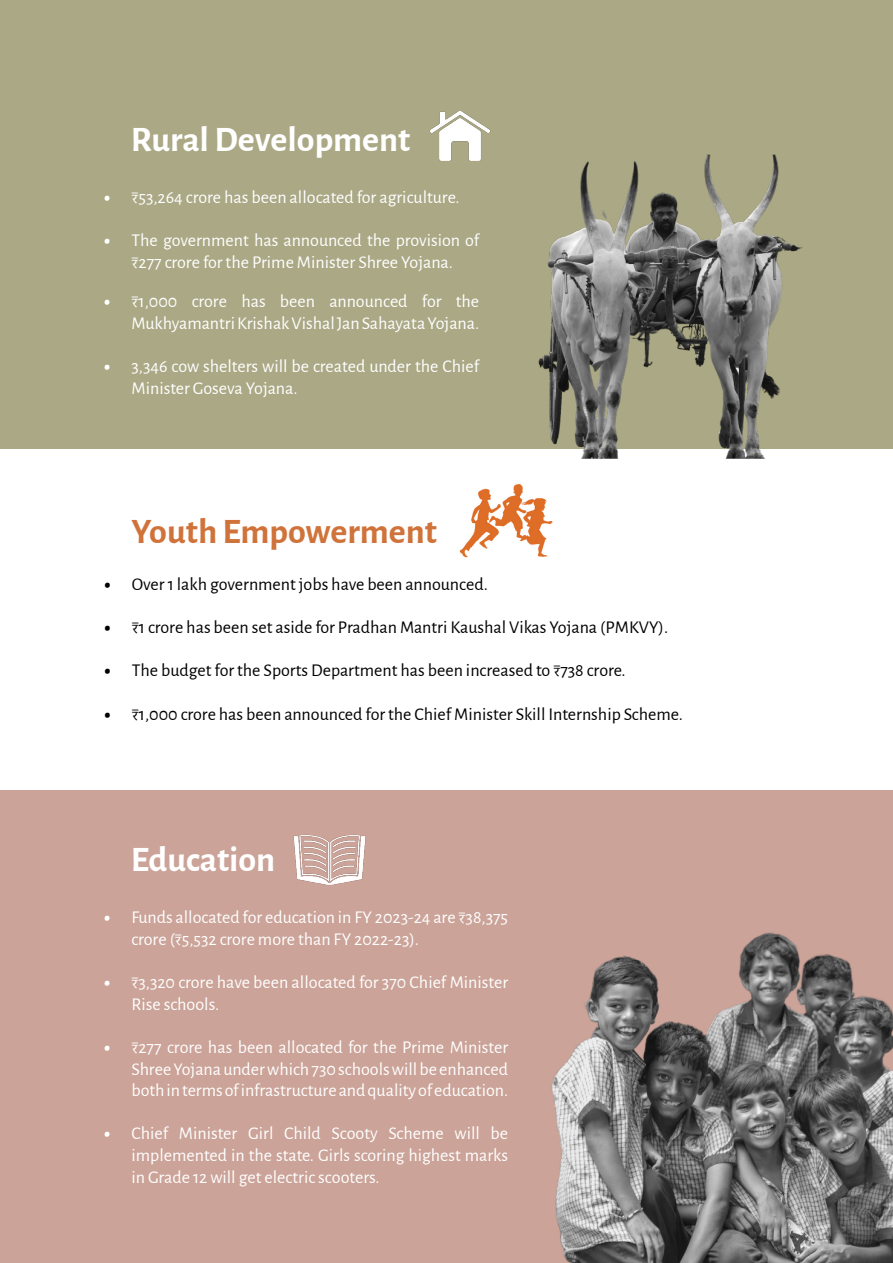
<style>
.page{position:relative;width:893px;height:1263px;background:#fff}
.page>*{position:absolute;margin:0;border:0;box-sizing:border-box;transform-origin:0 0}
.t1{font:700 36px "Alegreya Sans";color:#fff}
.t2{font:700 36px "Alegreya Sans";color:#d0733a}
.t3{font:18px/21.6px "Alegreya Sans";color:#fff}
.t4{font:18px "Alegreya Sans";color:#000}
.s1{font-weight:900}
</style>
<div class="page">
<div style="left:0;top:791px;width:893px;height:472px;background:#cba398"></div>
<div style="left:0;top:0;width:893px;height:449px;background:#aaa885"></div>
<img style="left:429px;top:110px;width:374px;height:349px">
<img style="left:293px;top:834px;width:73px;height:51px">
<img style="left:552px;top:932px;width:341px;height:331px">
<img style="left:459px;top:483px;width:94px;height:75px">
<h1 class="t1" style="left:131px;top:113px;width:281px">Rural Development</h1>
<p class="t3" style="left:105px;top:185px;width:357px"><span class="s1">•</span> ₹53,264 crore has been allocated for agriculture.</p>
<p class="t3" style="left:105px;top:229px;width:376px;text-align:center"><span class="s1">•</span> The government has announced the provision of ₹277 crore for the Prime Minister Shree Yojana.</p>
<p class="t3" style="left:105px;top:290px;width:376px;text-align:right"><span class="s1">•</span> ₹1,000 crore has been announced for the<br>Mukhyamantri Krishak Vishal Jan Sahayata Yojana.</p>
<p class="t3" style="left:132px;top:355px;width:349px;text-indent:-27px"><span class="s1">•</span> 3,346 cow shelters will be created under the Chief<br>Minister Goseva Yojana.</p>
<h1 class="t2" style="left:132px;top:505px;width:307px">Youth Empowerment</h1>
<p class="t4" style="left:105px;top:572px;width:384px"><span class="s1">•</span> Over 1 lakh government jobs have been announced.</p>
<p class="t4" style="left:105px;top:615px;width:565px"><span class="s1">•</span> ₹1 crore has been set aside for Pradhan Mantri Kaushal Vikas Yojana (PMKVY).</p>
<p class="t4" style="left:105px;top:658px;width:522px"><span class="s1">•</span> The budget for the Sports Department has been increased to ₹738 crore.</p>
<p class="t4" style="left:105px;top:701px;width:579px"><span class="s1">•</span> ₹1,000 crore has been announced for the Chief Minister Skill Internship Scheme.</p>
<h1 class="t1" style="left:131px;top:832px;width:146px">Education</h1>
<p class="t3" style="left:131px;top:906px;width:378px;text-indent:-27px"><span class="s1">•</span> Funds allocated for education in FY 2023-24 are ₹38,375 crore (₹5,532 crore more than FY 2022-23).</p>
<p class="t3" style="left:131px;top:971px;width:378px;text-indent:-27px"><span class="s1">•</span> ₹3,320 crore have been allocated for 370 Chief Minister<br>Rise schools.</p>
<p class="t3" style="left:131px;top:1035px;width:378px;text-align:justify;text-indent:-27px"><span class="s1">•</span> ₹277 crore has been allocated for the Prime Minister Shree Yojana under which 730 schools will be enhanced both in terms of infrastructure and quality of education.</p>
<p class="t3" style="left:131px;top:1122px;width:378px;text-align:justify;text-indent:-27px"><span class="s1">•</span> Chief Minister Girl Child Scooty Scheme will be implemented in the state. Girls scoring highest marks in Grade 12 will get electric scooters.</p>
</div>
